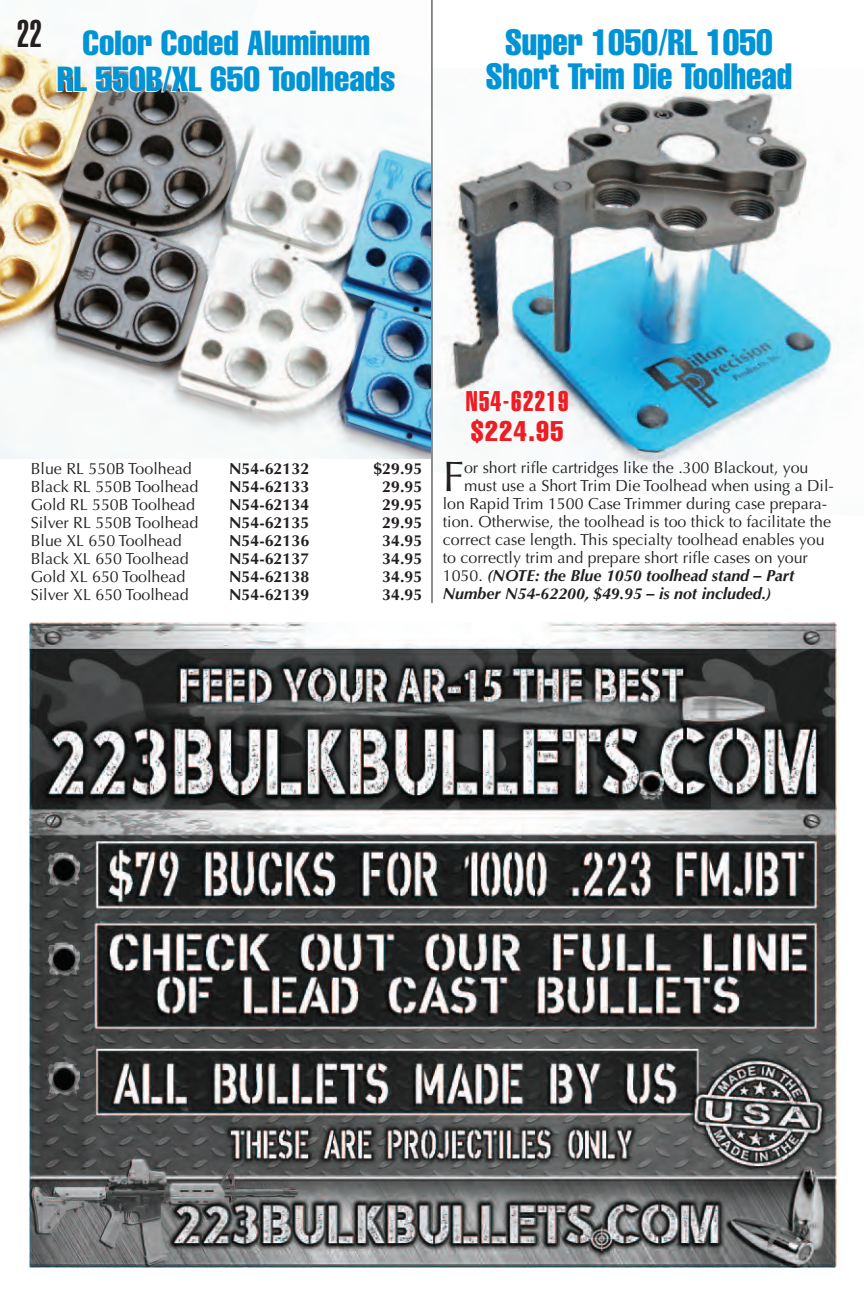
<style>
.page{position:relative;width:864px;height:1296px;background:#fff}
.page>*{position:absolute;margin:0;border:0;box-sizing:border-box;transform-origin:0 0}
.t1{font:42.6px "Optima LT Std";color:#231f20}
.t2{font:38px "Helvetica LT Std Ultra Comp";color:#231f20}
.t3{font:36px/34px "Helvetica LT Std Comp";color:#0093d5;text-align:center}
.t4{font:34.2px/36px "Helvetica LT Std Comp";color:#0093d5;text-align:center;scale:1.05 1}
.t5{font:28px "Helvetica LT Std Extra Comp";letter-spacing:.05em;color:#ee1d23}
.t6{font:28px "Helvetica LT Std Comp";color:#ee1d23}
.t7{font:16px "Optima LT Std";color:#231f20}
.t8{font:700 16px "Optima LT Std";color:#231f20}
.t9{font:italic 700 16px "Optima LT Std";color:#231f20}
.s1{font-weight:400;font-style:normal}
</style>
<div class="page">
<img style="left:0;top:0;width:432px;height:459px">
<img style="left:443px;top:89px;width:392px;height:383px">
<img style="left:30px;top:623px;width:806px;height:645px">
<hr style="left:432px;top:0;width:1px;height:603px;background:#231f20">
<h2 class="t2" style="left:17px;top:20px;width:27px">22</h2>
<h3 class="t4" style="left:57px;top:27px;width:323px">Color Coded Aluminum<br>RL 550B/XL 650 Toolheads</h3>
<h3 class="t3" style="left:486px;top:27px;width:308px">Super 1050/RL 1050<br>Short Trim Die Toolhead</h3>
<p class="t7" style="left:31px;top:462px;width:162px">Blue RL 550B Toolhead</p>
<p class="t8" style="left:229px;top:462px;width:82px">N54-62132</p>
<p class="t8" style="left:373px;top:462px;width:50px">$29.95</p>
<p class="t7" style="left:31px;top:480px;width:169px">Black RL 550B Toolhead</p>
<p class="t8" style="left:229px;top:480px;width:82px">N54-62133</p>
<p class="t8" style="left:382px;top:480px;width:42px">29.95</p>
<p class="t7" style="left:31px;top:498px;width:166px">Gold RL 550B Toolhead</p>
<p class="t8" style="left:229px;top:498px;width:82px">N54-62134</p>
<p class="t8" style="left:382px;top:498px;width:42px">29.95</p>
<p class="t7" style="left:31px;top:516px;width:169px">Silver RL 550B Toolhead</p>
<p class="t8" style="left:229px;top:516px;width:82px">N54-62135</p>
<p class="t8" style="left:382px;top:516px;width:42px">29.95</p>
<p class="t7" style="left:31px;top:534px;width:153px">Blue XL 650 Toolhead</p>
<p class="t8" style="left:229px;top:534px;width:82px">N54-62136</p>
<p class="t8" style="left:382px;top:534px;width:42px">34.95</p>
<p class="t7" style="left:31px;top:552px;width:159px">Black XL 650 Toolhead</p>
<p class="t8" style="left:229px;top:552px;width:82px">N54-62137</p>
<p class="t8" style="left:382px;top:552px;width:42px">34.95</p>
<p class="t7" style="left:31px;top:570px;width:156px">Gold XL 650 Toolhead</p>
<p class="t8" style="left:229px;top:570px;width:82px">N54-62138</p>
<p class="t8" style="left:382px;top:570px;width:42px">34.95</p>
<p class="t7" style="left:31px;top:588px;width:159px">Silver XL 650 Toolhead</p>
<p class="t8" style="left:229px;top:588px;width:82px">N54-62139</p>
<p class="t8" style="left:382px;top:588px;width:42px">34.95</p>
<h3 class="t5" style="left:466px;top:391px;width:104px">N54-62219</h3>
<h3 class="t6" style="left:471px;top:421px;width:94px">$224.95</h3>
<h1 class="t1" style="left:443px;top:459px;width:23px">F</h1>
<p class="t7" style="left:464px;top:461px;width:346px">or short rifle cartridges like the .300 Blackout, you</p>
<p class="t7" style="left:464px;top:479px;width:371px">must use a Short Trim Die Toolhead when using a Dil-</p>
<p class="t7" style="left:443px;top:497px;width:386px">lon Rapid Trim 1500 Case Trimmer during case prepara-</p>
<p class="t7" style="left:443px;top:515px;width:390px">tion. Otherwise, the toolhead is too thick to facilitate the</p>
<p class="t7" style="left:443px;top:533px;width:383px">correct case length. This specialty toolhead enables you</p>
<p class="t7" style="left:443px;top:551px;width:367px">to correctly trim and prepare short rifle cases on your</p>
<p class="t9" style="left:443px;top:569px;width:353px"><span class="s1">1050.</span> (NOTE: the Blue 1050 toolhead stand – Part</p>
<p class="t9" style="left:443px;top:587px;width:330px">Number N54-62200, $49.95 – is not included.)</p>
</div>
